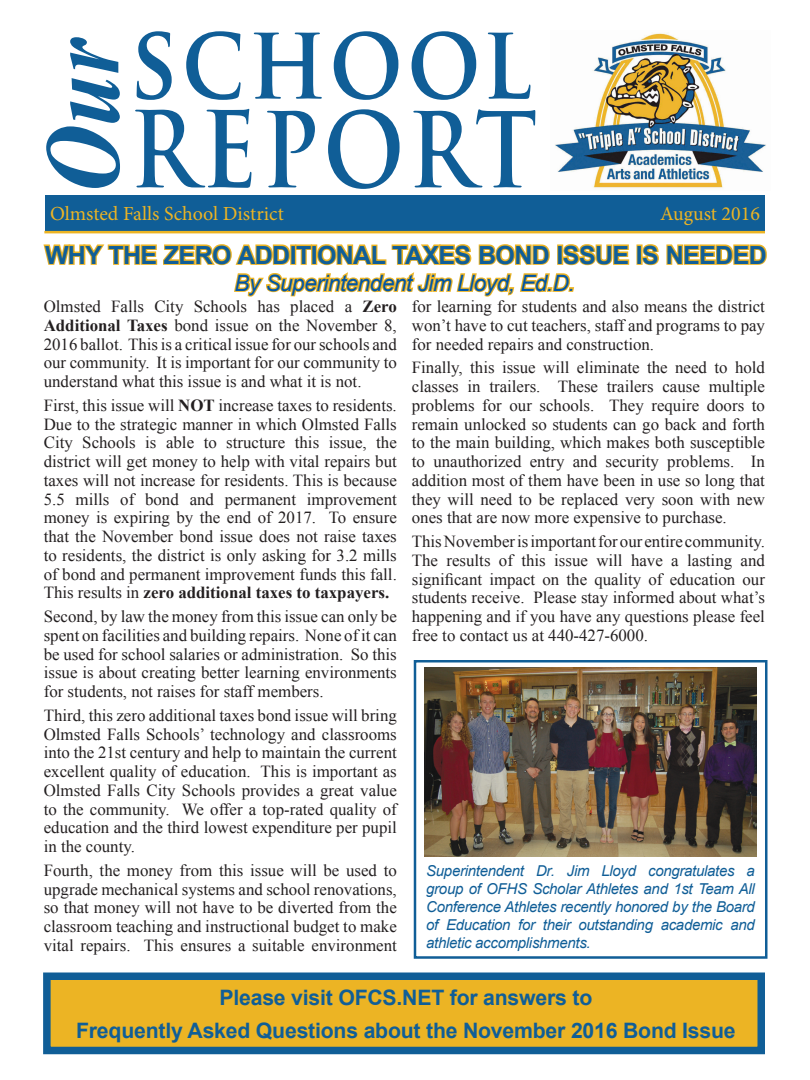
<style>
.page{position:relative;width:810px;height:1080px;background:#fff}
.page>*{position:absolute;margin:0;border:0;box-sizing:border-box;transform-origin:0 0}
.t1{font:700 132.25px "Vijaya";color:#105e97;scale:.87 1}
.t2{font:700 103px "Trajan Pro";letter-spacing:.05em;color:#105e97;scale:.86 1}
.t3{font:700 101.5px "Trajan Pro";color:#105e97;scale:.86 1}
.t4{font:700 25px "Arial";letter-spacing:-.025em;color:#105e97}
.t5{font:italic 22.5px "Arial";letter-spacing:-.02em;color:#0155a5}
.t6{font:700 21.25px/33px "Arial";letter-spacing:-.01em;color:#105e97;text-align:center}
.t7{font:20px "Minion Pro";color:#ecb424}
.t8{font:16.88px/18.8px "Times New Roman";color:#231f20;text-align:justify}
.t9{font:italic 15px/18px "Arial";letter-spacing:-.02em;color:#105e97;text-align:justify}
.s1{font-size:103px}
.s2{font-weight:700}
</style>
<div class="page">
<div style="left:414px;top:660px;width:353px;height:299px;border:2px solid #105e97"></div>
<div style="left:636px;top:244px;width:7px;height:21px;border:2px solid #ecb424"></div>
<svg style="left:640px;top:244px;width:127px;height:22px"></svg>
<div style="left:45px;top:195px;width:720px;height:36px;background:#105e97"></div>
<hr style="left:44px;top:231px;width:721px;height:2px;background:#ecb424">
<img style="left:555px;top:32px;width:211px;height:157px">
<div style="left:47px;top:976px;width:714px;height:74px;background:#ecb424"></div>
<div style="left:43px;top:972px;width:722px;height:82px;border:8px solid #105e97"></div>
<svg style="left:43px;top:244px;width:587px;height:53px"></svg>
<img style="left:425px;top:668px;width:331px;height:188px">
<h1 class="t1" style="left:-22px;top:193px;width:180px;rotate:-90deg">Our</h1>
<h2 class="t2" style="left:130px;top:-3px;width:469px">school</h2>
<h3 class="t3" style="left:130px;top:87px;width:475px"><span class="s1">RE</span>PORT</h3>
<p class="t7" style="left:50px;top:201px;width:235px">Olmsted Falls School District</p>
<p class="t7" style="left:660px;top:201px;width:101px">August 2016</p>
<h3 class="t4" style="left:45px;top:238px;width:723px">WHY THE ZERO ADDITIONAL TAXES BOND ISSUE IS NEEDED</h3>
<h3 class="t5" style="left:235px;top:268px;width:342px">By Superintendent Jim Lloyd, Ed.D.</h3>
<p class="t8" style="left:44px;top:297px;width:355px">Olmsted Falls City Schools has placed a <span class="s2">Zero Additional Taxes</span> bond issue on the November 8, 2016 ballot. This is a critical issue for our schools and our community. It is important for our community to understand what this issue is and what it is not.</p>
<p class="t8" style="left:44px;top:396px;width:355px">First, this issue will <span class="s2">NOT</span> increase taxes to residents.<br>Due to the strategic manner in which Olmsted Falls City Schools is able to structure this issue, the district will get money to help with vital repairs but taxes will not increase for residents. This is because 5.5 mills of bond and permanent improvement money is expiring by the end of 2017. To ensure that the November bond issue does not raise taxes to residents, the district is only asking for 3.2 mills of bond and permanent improvement funds this fall.<br>This results in <span class="s2">zero additional taxes to taxpayers.</span></p>
<p class="t8" style="left:44px;top:607px;width:355px">Second, by law the money from this issue can only be spent on facilities and building repairs. None of it can be used for school salaries or administration. So this issue is about creating better learning environments for students, not raises for staff members.</p>
<p class="t8" style="left:44px;top:706px;width:355px">Third, this zero additional taxes bond issue will bring Olmsted Falls Schools’ technology and classrooms into the 21st century and help to maintain the current excellent quality of education. This is important as Olmsted Falls City Schools provides a great value to the community. We offer a top-rated quality of education and the third lowest expenditure per pupil in the county.</p>
<p class="t8" style="left:44px;top:861px;width:355px">Fourth, the money from this issue will be used to upgrade mechanical systems and school renovations, so that money will not have to be diverted from the classroom teaching and instructional budget to make vital repairs. This ensures a suitable environment</p>
<p class="t8" style="left:412px;top:297px;width:355px">for learning for students and also means the district won’t have to cut teachers, staff and programs to pay for needed repairs and construction.</p>
<p class="t8" style="left:412px;top:358px;width:355px">Finally, this issue will eliminate the need to hold classes in trailers. These trailers cause multiple problems for our schools. They require doors to remain unlocked so students can go back and forth to the main building, which makes both susceptible to unauthorized entry and security problems. In addition most of them have been in use so long that they will need to be replaced very soon with new ones that are now more expensive to purchase.</p>
<p class="t8" style="left:412px;top:532px;width:355px">This November is important for our entire community.<br>The results of this issue will have a lasting and significant impact on the quality of education our students receive. Please stay informed about what’s happening and if you have any questions please feel free to contact us at 440-427-6000.</p>
<p class="t9" style="left:426px;top:862px;width:330px">Superintendent Dr. Jim Lloyd congratulates a group of OFHS Scholar Athletes and 1st Team All Conference Athletes recently honored by the Board of Education for their outstanding academic and athletic accomplishments.</p>
<p class="t6" style="left:76px;top:981px;width:661px">Please visit OFCS.NET for answers to<br>Frequently Asked Questions about the November 2016 Bond Issue</p>
</div>
